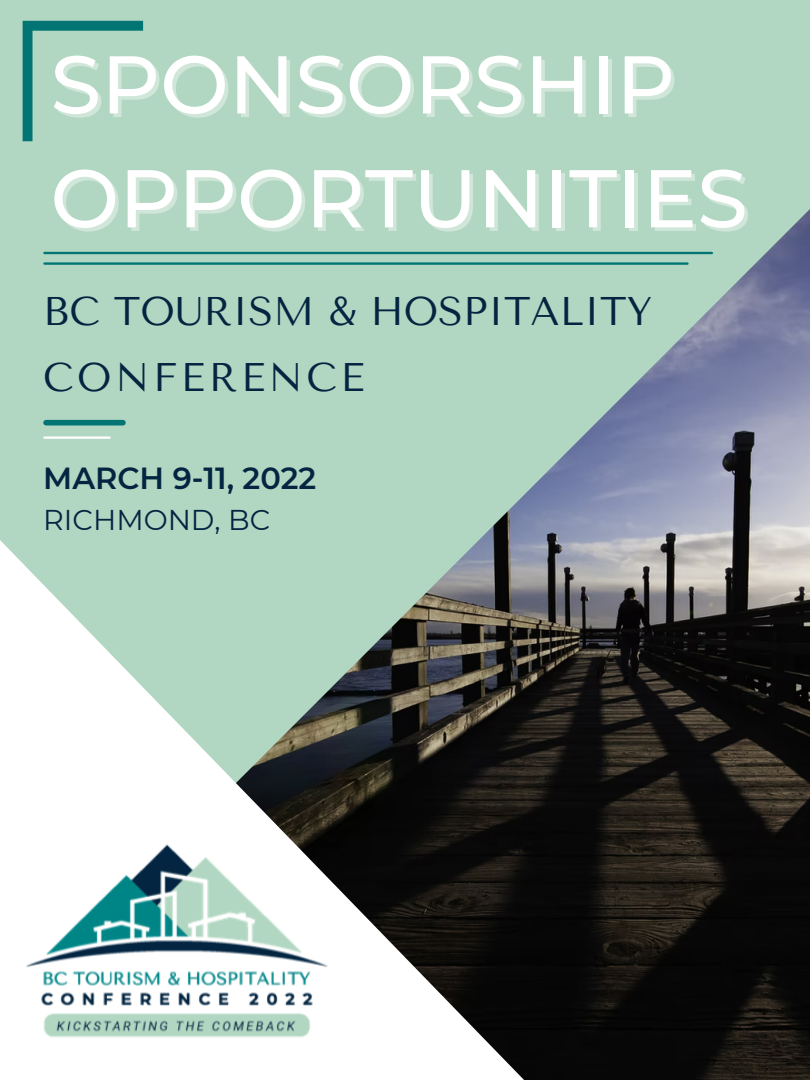
<style>
.page{position:relative;width:810px;height:1080px;background:#b1d6c1}
.page>*{position:absolute;margin:0;border:0;box-sizing:border-box;transform-origin:0 0}
.t1{font:500 81.69px "Montserrat";color:#fff}
.t2{font:39.88px "Tenor Sans";color:#032541}
.t3{font:39.81px "Tenor Sans";letter-spacing:.095em;color:#032541}
.t4{font:600 30.5px "Montserrat";color:#032541}
.t5{font:28.62px "Montserrat";color:#032541}
</style>
<div class="page">
<img style="left:43px;top:209px;width:767px;height:870px">
<hr style="left:44px;top:252px;width:668px;height:2px;background:#017474">
<div style="left:46px;top:420px;width:77px;height:6px;background:#017474"></div>
<svg style="left:0;top:540px;width:524px;height:540px"></svg>
<hr style="left:44px;top:262px;width:644px;height:3px;background:#017474">
<hr style="left:44px;top:436px;width:66px;height:3px;background:#fff">
<svg style="left:23px;top:21px;width:120px;height:120px"></svg>
<img style="left:0;top:828px;width:354px;height:238px">
<p class="t1" style="left:50px;top:34px;width:626px">SPONSORSHIP</p>
<p class="t1" style="left:50px;top:148px;width:699px">OPPORTUNITIES</p>
<p class="t2" style="left:43px;top:288px;width:610px">BC TOURISM &amp; HOSPITALITY</p>
<p class="t3" style="left:43px;top:355px;width:323px">CONFERENCE</p>
<p class="t4" style="left:43px;top:460px;width:275px">MARCH 9-11, 2022</p>
<p class="t5" style="left:43px;top:502px;width:229px">RICHMOND, BC</p>
</div>
